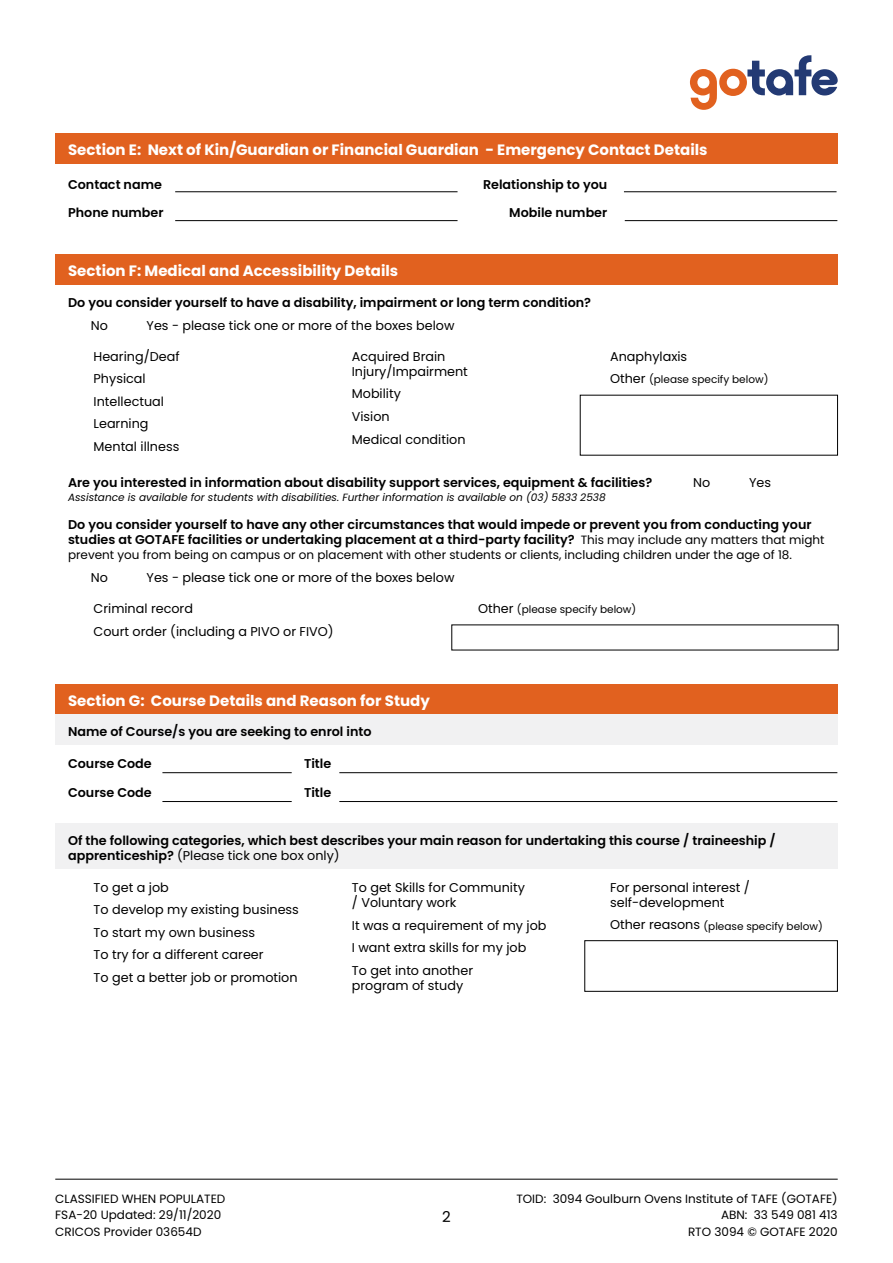
<style>
.page{position:relative;width:893px;height:1263px;background:#fff}
.page>*{position:absolute;margin:0;border:0;box-sizing:border-box;transform-origin:0 0}
.t1{font:700 15px "Poppins";color:#fff}
.t2{font:15px "Poppins";color:#000}
.t3{font:600 12.75px/15px "Poppins";color:#000}
.t4{font:12.75px/22.5px "Poppins";color:#000}
.t5{font:12px/16.5px "Poppins";color:#000}
.t6{font:italic 10.5px "Poppins";color:#000}
.t7{font:10.5px "Poppins";color:#000}
.s1{font-size:12.75px}
.s2{font-weight:400;font-size:12px}
.s3{font-weight:400}
</style>
<div class="page">
<hr style="left:55px;top:1179px;width:783px;height:1px;background:#000">
<svg style="left:690px;top:55px;width:148px;height:55px"></svg>
<div style="left:55px;top:134px;width:783px;height:30px;background:#e1611f"></div>
<hr style="left:625px;top:220px;width:212px;height:1px;background:#000">
<hr style="left:624px;top:191px;width:212px;height:1px;background:#000">
<hr style="left:175px;top:191px;width:283px;height:1px;background:#000">
<hr style="left:175px;top:220px;width:283px;height:1px;background:#000">
<div style="left:55px;top:254px;width:783px;height:31px;background:#e1611f"></div>
<div style="left:55px;top:684px;width:783px;height:30px;background:#e1611f"></div>
<div style="left:55px;top:714px;width:782px;height:31px;background:#f1f1f2"></div>
<hr style="left:339px;top:772px;width:498px;height:1px;background:#000">
<hr style="left:339px;top:801px;width:498px;height:1px;background:#000">
<hr style="left:162px;top:772px;width:130px;height:1px;background:#000">
<hr style="left:162px;top:801px;width:130px;height:1px;background:#000">
<div style="left:55px;top:823px;width:783px;height:45px;background:#f1f1f2"></div>
<div style="left:585px;top:940px;width:253px;height:51px;border:1px solid #000"></div>
<p class="t1" style="left:68px;top:141px;width:641px">Section E: Next of Kin/Guardian or Financial Guardian - Emergency Contact Details</p>
<p class="t3" style="left:68px;top:177px;width:95px">Contact name</p>
<p class="t3" style="left:483px;top:177px;width:126px">Relationship to you</p>
<p class="t3" style="left:68px;top:206px;width:97px">Phone number</p>
<p class="t3" style="left:509px;top:206px;width:100px">Mobile number</p>
<p class="t1" style="left:68px;top:262px;width:332px">Section F: Medical and Accessibility Details</p>
<p class="t3" style="left:68px;top:295px;width:525px">Do you consider yourself to have a disability, impairment or long term condition?</p>
<p class="t4" style="left:91px;top:314px;width:19px">No</p>
<p class="t4" style="left:147px;top:314px;width:309px">Yes - please tick one or more of the boxes below</p>
<p class="t4" style="left:94px;top:345px;width:88px">Hearing/Deaf<br>Physical<br>Intellectual<br>Learning<br>Mental illness</p>
<p class="t4" style="left:352px;top:348px;width:118px;line-height:15.3px">Acquired Brain<br>Injury/Impairment</p>
<p class="t4" style="left:352px;top:383px;width:115px">Mobility<br>Vision<br>Medical condition</p>
<p class="t4" style="left:610px;top:345px;width:79px">Anaphylaxis</p>
<p class="t7" style="left:610px;top:373px;width:160px"><span class="s1">Other</span> (please specify below)</p>
<p class="t3" style="left:68px;top:475px;width:586px">Are you interested in information about disability support services, equipment &amp; facilities?</p>
<p class="t4" style="left:693px;top:472px;width:19px">No</p>
<p class="t4" style="left:749px;top:472px;width:24px">Yes</p>
<p class="t6" style="left:68px;top:491px;width:539px">Assistance is available for students with disabilities. Further information is available on (03) 5833 2538</p>
<p class="t3" style="left:68px;top:517px;width:758px">Do you consider yourself to have any other circumstances that would impede or prevent you from conducting your studies at GOTAFE facilities or undertaking placement at a third-party facility? <span class="s2">This may include any matters that might</span></p>
<p class="t5" style="left:68px;top:547px;width:725px">prevent you from being on campus or on placement with other students or clients, including children under the age of 18.</p>
<p class="t4" style="left:91px;top:566px;width:19px">No</p>
<p class="t4" style="left:147px;top:566px;width:309px">Yes - please tick one or more of the boxes below</p>
<p class="t4" style="left:94px;top:597px;width:242px">Criminal record<br>Court order (including a PIVO or FIVO)</p>
<p class="t7" style="left:478px;top:603px;width:160px"><span class="s1">Other</span> (please specify below)</p>
<p class="t1" style="left:68px;top:692px;width:363px">Section G: Course Details and Reason for Study</p>
<p class="t3" style="left:68px;top:724px;width:305px">Name of Course/s you are seeking to enrol into</p>
<p class="t3" style="left:68px;top:756px;width:85px">Course Code</p>
<p class="t3" style="left:304px;top:756px;width:29px">Title</p>
<p class="t3" style="left:68px;top:785px;width:85px">Course Code</p>
<p class="t3" style="left:304px;top:785px;width:29px">Title</p>
<p class="t3" style="left:68px;top:832px;width:709px">Of the following categories, which best describes your main reason for undertaking this course / traineeship / apprenticeship? <span class="s3">(Please tick one box only)</span></p>
<p class="t4" style="left:94px;top:876px;width:207px">To get a job<br>To develop my existing business<br>To start my own business<br>To try for a different career<br>To get a better job or promotion</p>
<p class="t4" style="left:352px;top:879px;width:175px;line-height:15.3px">To get Skills for Community / Voluntary work</p>
<p class="t4" style="left:610px;top:879px;width:141px;line-height:15.3px">For personal interest / self-development</p>
<p class="t7" style="left:610px;top:920px;width:214px"><span class="s1">Other reasons</span> (please specify below)</p>
<p class="t4" style="left:352px;top:914px;width:196px">It was a requirement of my job<br>I want extra skills for my job<br>To get into another</p>
<p class="t4" style="left:352px;top:974px;width:113px">program of study</p>
<p class="t5" style="left:55px;top:1190px;width:172px">CLASSIFIED WHEN POPULATED<br>FSA-20 Updated: 29/11/2020<br>CRICOS Provider 03654D</p>
<p class="t5" style="left:516px;top:1190px;width:323px;text-align:right">TOID: 3094 Goulburn Ovens Institute of TAFE (GOTAFE)<br>ABN: 33 549 081 413<br>RTO 3094 © GOTAFE 2020</p>
<p class="t2" style="left:442px;top:1207px;width:10px">2</p>
</div>
